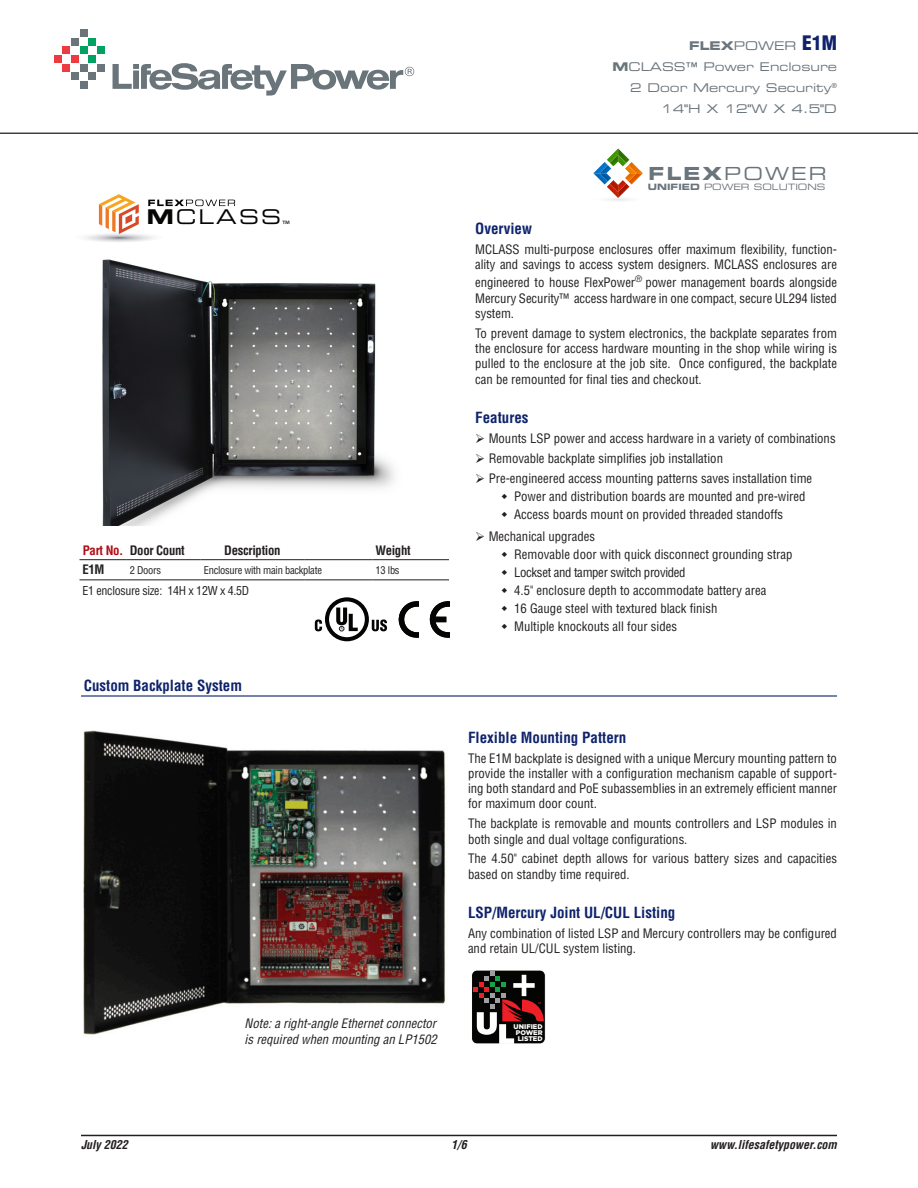
<style>
.page{position:relative;width:918px;height:1188px;background:#fff}
.page>*{position:absolute;margin:0;border:0;box-sizing:border-box;transform-origin:0 0}
.t1{font:20.25px "Eurostile LT Std Ex 2";letter-spacing:.105em;color:#050504}
.t2{font:18px "Eurostile LT Std Ex 2";letter-spacing:.12em;color:#6a747b}
.t3{font:700 condensed 15px "Helvetica LT Std";color:#0f236c}
.t4{font:condensed 12.75px/15.3px "Helvetica LT Std";color:#231f20}
.t5{font:italic condensed 12.75px/16.5px "Helvetica LT Std";color:#231f20}
.t6{font:700 condensed 12.75px "Helvetica LT Std";letter-spacing:-.025em;color:#231f20}
.t7{font:12px/21px "Eurostile LT Std Ex 2";color:#6a747b;text-align:right}
.t8{font:italic 700 condensed 12px "Helvetica LT Std";color:#231f20}
.t9{font:condensed 12px "Helvetica LT Std";letter-spacing:-.025em;color:#231f20}
.t10{font:condensed 10.5px "Helvetica LT Std";letter-spacing:-.025em;color:#231f20}
.t11{font:8.7px "Eurostile LT Std Ex 2";color:#6a747b}
.t12{font:900 6.75px/5.8px "Gotham";letter-spacing:.005em;color:#fff;text-align:justify}
.s1{font-family:"Eurostile LT Std Bold Ex 2"}
.s2{font-family:"Helvetica LT Std";font-weight:900;font-stretch:condensed;font-size:19.5px;color:#0f236c}
.s3{color:#b00d15}
</style>
<div class="page">
<hr style="left:81px;top:1135px;width:756px;height:1px;background:#231f20">
<hr style="left:0;top:133px;width:918px;height:1px;background:#040503">
<div style="left:54px;top:55px;width:7px;height:8px;background:#ee3a41"></div>
<div style="left:63px;top:47px;width:7px;height:7px;background:#ee3a41"></div>
<div style="left:71px;top:55px;width:8px;height:8px;background:#ee3a41"></div>
<div style="left:63px;top:64px;width:7px;height:7px;background:#ee3a41"></div>
<div style="left:71px;top:73px;width:8px;height:7px;background:#6a747b"></div>
<div style="left:80px;top:64px;width:8px;height:7px;background:#6a747b"></div>
<div style="left:89px;top:73px;width:7px;height:7px;background:#6a747b"></div>
<div style="left:97px;top:64px;width:8px;height:7px;background:#6a747b"></div>
<div style="left:71px;top:38px;width:8px;height:7px;background:#6a747b"></div>
<div style="left:80px;top:29px;width:8px;height:8px;background:#6a747b"></div>
<div style="left:80px;top:81px;width:8px;height:8px;background:#6a747b"></div>
<div style="left:80px;top:47px;width:8px;height:7px;background:#00a261"></div>
<div style="left:89px;top:38px;width:7px;height:7px;background:#00a261"></div>
<div style="left:97px;top:47px;width:8px;height:7px;background:#00a261"></div>
<div style="left:89px;top:55px;width:7px;height:8px;background:#00a261"></div>
<svg style="left:113px;top:63px;width:301px;height:33px"></svg>
<div style="left:591px;top:196px;width:54px;height:6px;background:#f8f8f9;border-radius:50%"></div>
<svg style="left:593px;top:148px;width:50px;height:50px"></svg>
<img style="left:83px;top:730px;width:363px;height:305px">
<img style="left:102px;top:259px;width:293px;height:267px">
<div style="left:471px;top:970px;width:74px;height:74px;border:1px solid #fff;border-radius:5px"></div>
<svg style="left:473px;top:971px;width:71px;height:73px;background:#483330"></svg>
<hr style="left:81px;top:695px;width:756px;height:2px;background:#0f236c">
<hr style="left:80px;top:559px;width:47px;height:1px;background:#231f20">
<hr style="left:127px;top:559px;width:74px;height:1px;background:#231f20">
<hr style="left:201px;top:559px;width:103px;height:1px;background:#231f20">
<hr style="left:304px;top:559px;width:69px;height:1px;background:#231f20">
<hr style="left:373px;top:559px;width:76px;height:1px;background:#231f20">
<hr style="left:80px;top:580px;width:47px;height:1px;background:#231f20">
<hr style="left:127px;top:580px;width:74px;height:1px;background:#231f20">
<hr style="left:201px;top:580px;width:103px;height:1px;background:#231f20">
<hr style="left:304px;top:580px;width:69px;height:1px;background:#231f20">
<hr style="left:373px;top:580px;width:76px;height:1px;background:#231f20">
<svg style="left:74px;top:232px;width:90px;height:11px"></svg>
<svg style="left:99px;top:194px;width:40px;height:40px"></svg>
<svg style="left:148px;top:200px;width:87px;height:6px"></svg>
<svg style="left:398px;top:601px;width:52px;height:37px"></svg>
<svg style="left:315px;top:597px;width:72px;height:44px"></svg>
<p class="t7" style="left:613px;top:35px;width:226px"><span class="s1">FLEX</span>POWER <span class="s2">E1M<br></span><span class="s1">M</span>CLASS™ Power Enclosure<br>2 Door Mercury Security<sup>®<br></sup>14"H X 12"W X 4.5"D</p>
<h1 class="t1" style="left:147px;top:202px;width:144px"><span class="s1">M</span>CLASS<sub>™</sub></h1>
<p class="t6" style="left:83px;top:543px;width:103px"><span class="s3">Part No.</span> Door Count</p>
<p class="t6" style="left:224px;top:543px;width:58px">Description</p>
<p class="t6" style="left:376px;top:543px;width:37px">Weight</p>
<p class="t6" style="left:82px;top:562px;width:24px">E1M</p>
<p class="t10" style="left:130px;top:563px;width:33px">2 Doors</p>
<p class="t10" style="left:204px;top:563px;width:120px">Enclosure with main backplate</p>
<p class="t10" style="left:376px;top:563px;width:26px">13 lbs</p>
<p class="t9" style="left:82px;top:583px;width:168px">E1 enclosure size: 14H x 12W x 4.5D</p>
<p class="t3" style="left:84px;top:676px;width:160px">Custom Backplate System</p>
<p class="t5" style="left:245px;top:1015px;width:194px">Note: a right-angle Ethernet connector is required when mounting an LP1502</p>
<h2 class="t2" style="left:649px;top:161px;width:180px"><span class="s1">FLEX</span>POWER</h2>
<p class="t11" style="left:648px;top:181px;width:179px"><span class="s1">UNIFIED</span> POWER SOLUTIONS</p>
<p class="t3" style="left:475px;top:219px;width:58px">Overview</p>
<p class="t4" style="left:475px;top:242px;width:363px">MCLASS multi-purpose enclosures offer maximum flexibility, function&shy;ality and savings to access system designers. MCLASS enclosures are</p>
<p class="t4" style="left:475px;top:275px;width:363px;text-align:justify">engineered to house FlexPower<sup>®</sup> power management boards alongside Mercury Security™ access hardware in one compact, secure UL294 listed system.</p>
<p class="t4" style="left:475px;top:325px;width:363px;text-align:justify">To prevent damage to system electronics, the backplate separates from the enclosure for access hardware mounting in the shop while wiring is pulled to the enclosure at the job site. Once configured, the backplate can be remounted for final ties and checkout.</p>
<p class="t3" style="left:475px;top:408px;width:55px">Features</p>
<p class="t4" style="left:489px;top:428px;width:348px;line-height:19.8px">Mounts LSP power and access hardware in a variety of combinations<br>Removable backplate simplifies job installation<br>Pre-engineered access mounting patterns saves installation time</p>
<p class="t4" style="left:514px;top:487px;width:293px;line-height:18px">Power and distribution boards are mounted and pre-wired<br>Access boards mount on provided threaded standoffs</p>
<p class="t4" style="left:514px;top:527px;width:280px;line-height:18px;text-indent:-26px">Mechanical upgrades<br>Removable door with quick disconnect grounding strap Lockset and tamper switch provided<br>4.5" enclosure depth to accommodate battery area<br>16 Gauge steel with textured black finish<br>Multiple knockouts all four sides</p>
<p class="t3" style="left:468px;top:728px;width:160px">Flexible Mounting Pattern</p>
<p class="t4" style="left:468px;top:750px;width:371px;text-align:justify">The E1M backplate is designed with a unique Mercury mounting pattern to provide the installer with a configuration mechanism capable of support&shy;ing both standard and PoE subassemblies in an extremely efficient manner for maximum door count.</p>
<p class="t4" style="left:468px;top:816px;width:370px">The backplate is removable and mounts controllers and LSP modules in both single and dual voltage configurations.</p>
<p class="t4" style="left:468px;top:851px;width:371px">The 4.50" cabinet depth allows for various battery sizes and capacities based on standby time required.</p>
<p class="t3" style="left:468px;top:903px;width:209px">LSP/Mercury Joint UL/CUL Listing</p>
<p class="t4" style="left:468px;top:925px;width:371px">Any combination of listed LSP and Mercury controllers may be configured and retain UL/CUL system listing.</p>
<p class="t12" style="left:516px;top:1023px;width:28px;text-indent:-2px">UNIFIED POWER LISTED</p>
<p class="t8" style="left:81px;top:1137px;width:48px">July 2022</p>
<p class="t8" style="left:451px;top:1137px;width:17px">1/6</p>
<p class="t8" style="left:710px;top:1137px;width:128px">www.lifesafetypower.com</p>
</div>
